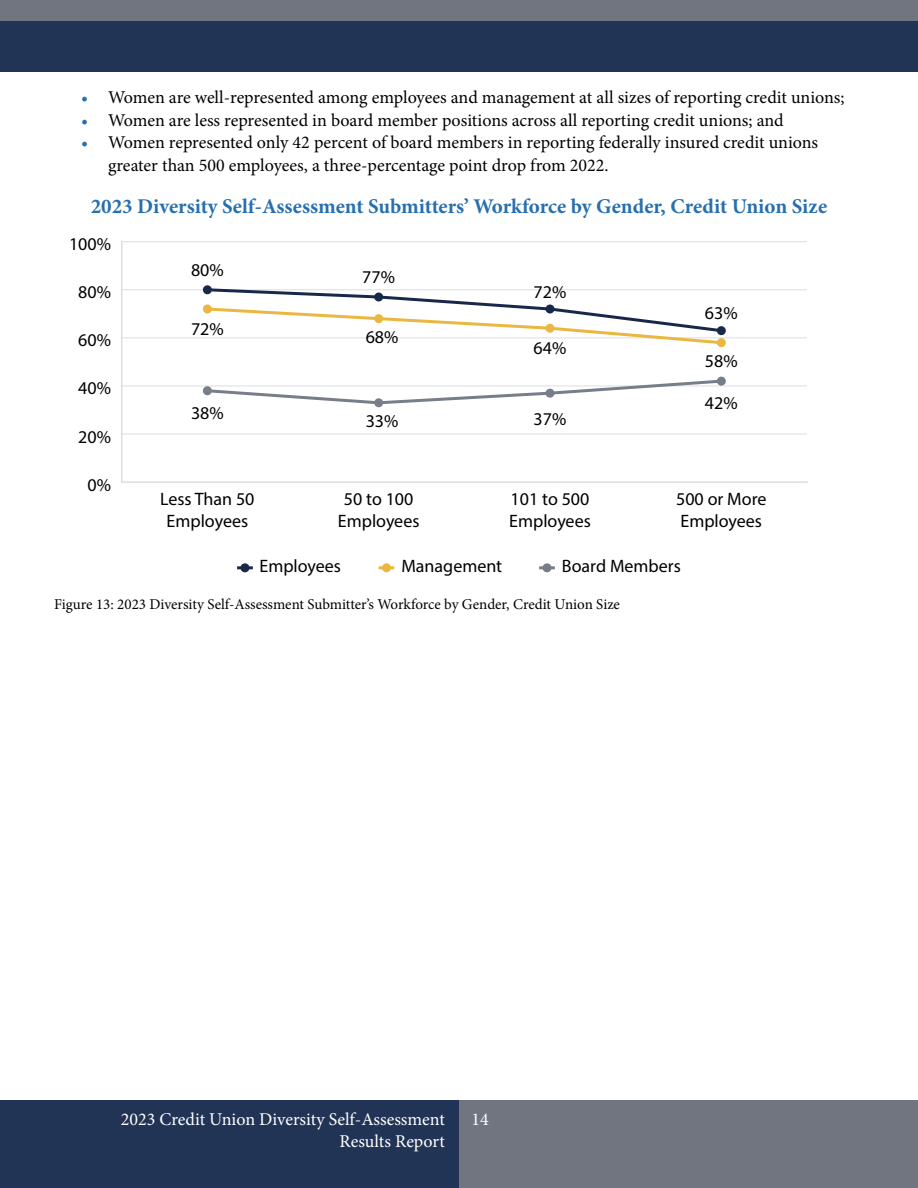
<style>
.page{position:relative;width:918px;height:1188px;background:#fff}
.page>*{position:absolute;margin:0;border:0;box-sizing:border-box;transform-origin:0 0}
.H3_Centered{font:700 21px "Minion Pro";letter-spacing:-.005em;color:#266fae}
.t1{font:18px/22.5px "Minion Pro";color:#000}
.t2{font:18px/21.6px "Myriad Pro";color:#000;text-align:center}
.t3{font:18px "Minion Pro";color:#fff}
.table_footnote{font:15px "Minion Pro";color:#000}
.s1{color:#266fae}
</style>
<div class="page">
<div style="left:0;top:0;width:918px;height:22px;background:#71757f"></div>
<div style="left:0;top:22px;width:918px;height:50px;background:#213456"></div>
<div style="left:0;top:1100px;width:459px;height:88px;background:#213456"></div>
<div style="left:459px;top:1100px;width:459px;height:88px;background:#71757f"></div>
<svg style="left:240px;top:563px;width:9px;height:9px"></svg>
<hr style="left:237px;top:566px;width:16px;height:3px;background:#18284b">
<div style="left:382px;top:563px;width:9px;height:9px;background:#eab741;border-radius:50%"></div>
<hr style="left:379px;top:566px;width:15px;height:3px;background:#eab741">
<svg style="left:543px;top:563px;width:9px;height:9px"></svg>
<hr style="left:539px;top:566px;width:16px;height:3px;background:#777e89">
<hr style="left:122px;top:481px;width:685px;height:2px;background:#dadde3">
<hr style="left:121px;top:242px;width:1px;height:240px;background:#dadde3">
<hr style="left:122px;top:434px;width:685px;height:1px;background:#dadde3">
<hr style="left:122px;top:386px;width:685px;height:1px;background:#dadde3">
<hr style="left:122px;top:337px;width:685px;height:1px;background:#dadde3">
<hr style="left:122px;top:289px;width:685px;height:1px;background:#dadde3">
<hr style="left:122px;top:241px;width:685px;height:1px;background:#dadde3">
<svg style="left:203px;top:285px;width:9px;height:9px"></svg>
<svg style="left:204px;top:287px;width:521px;height:59px"></svg>
<div style="left:203px;top:305px;width:9px;height:9px;background:#eab741;border-radius:50%"></div>
<div style="left:374px;top:314px;width:9px;height:9px;background:#eab741;border-radius:50%"></div>
<div style="left:546px;top:324px;width:9px;height:9px;background:#eab741;border-radius:50%"></div>
<div style="left:717px;top:338px;width:9px;height:9px;background:#eab741;border-radius:50%"></div>
<svg style="left:204px;top:378px;width:521px;height:28px"></svg>
<div style="left:203px;top:386px;width:9px;height:9px;background:#777e89;border-radius:50%"></div>
<div style="left:374px;top:398px;width:9px;height:9px;background:#777e89;border-radius:50%"></div>
<div style="left:546px;top:389px;width:9px;height:9px;background:#777e89;border-radius:50%"></div>
<div style="left:717px;top:377px;width:9px;height:9px;background:#777e89;border-radius:50%"></div>
<p class="t1" style="left:81px;top:86px;width:765px"><span class="s1">•</span> Women are well-represented among employees and management at all sizes of reporting credit unions;</p>
<p class="t1" style="left:81px;top:109px;width:704px"><span class="s1">•</span> Women are less represented in board member positions across all reporting credit unions; and</p>
<p class="t1" style="left:108px;top:131px;width:712px;text-indent:-27px"><span class="s1">•</span> Women represented only 42 percent of board members in reporting federally insured credit unions greater than 500 employees, a three-percentage point drop from 2022.</p>
<p class="H3_Centered" style="left:91px;top:191px;width:738px">2023 Diversity Self-Assessment Submitters’ Workforce by Gender, Credit Union Size</p>
<p class="t2" style="left:69px;top:233px;width:43px">100%</p>
<p class="t2" style="left:78px;top:281px;width:34px">80%</p>
<p class="t2" style="left:78px;top:329px;width:34px">60%</p>
<p class="t2" style="left:78px;top:377px;width:34px">40%</p>
<p class="t2" style="left:78px;top:425px;width:34px">20%</p>
<p class="t2" style="left:88px;top:473px;width:25px">0%</p>
<p class="t2" style="left:191px;top:259px;width:34px">80%</p>
<p class="t2" style="left:191px;top:318px;width:34px">72%</p>
<p class="t2" style="left:191px;top:402px;width:34px">38%</p>
<p class="t2" style="left:362px;top:265px;width:34px">77%</p>
<p class="t2" style="left:366px;top:326px;width:34px">68%</p>
<p class="t2" style="left:366px;top:409px;width:34px">33%</p>
<p class="t2" style="left:534px;top:281px;width:34px">72%</p>
<p class="t2" style="left:534px;top:337px;width:34px">64%</p>
<p class="t2" style="left:534px;top:408px;width:34px">37%</p>
<p class="t2" style="left:705px;top:301px;width:34px">63%</p>
<p class="t2" style="left:705px;top:350px;width:34px">58%</p>
<p class="t2" style="left:705px;top:392px;width:34px">42%</p>
<p class="t2" style="left:160px;top:488px;width:96px">Less Than 50<br>Employees</p>
<p class="t2" style="left:338px;top:488px;width:83px">50 to 100<br>Employees</p>
<p class="t2" style="left:509px;top:488px;width:83px;text-align:left">101 to 500<br>Employees</p>
<p class="t2" style="left:676px;top:488px;width:92px;text-align:left">500 or More<br>Employees</p>
<p class="t2" style="left:260px;top:555px;width:83px">Employees</p>
<p class="t2" style="left:401px;top:555px;width:102px">Management</p>
<p class="t2" style="left:562px;top:555px;width:120px">Board Members</p>
<p class="table_footnote" style="left:54px;top:594px;width:568px">Figure 13: 2023 Diversity Self-Assessment Submitter’s Workforce by Gender, Credit Union Size</p>
<p class="t3" style="left:121px;top:1107px;width:326px">2023 Credit Union Diversity Self-Assessment</p>
<p class="t3" style="left:472px;top:1107px;width:19px">14</p>
<p class="t3" style="left:340px;top:1129px;width:107px">Results Report</p>
</div>
